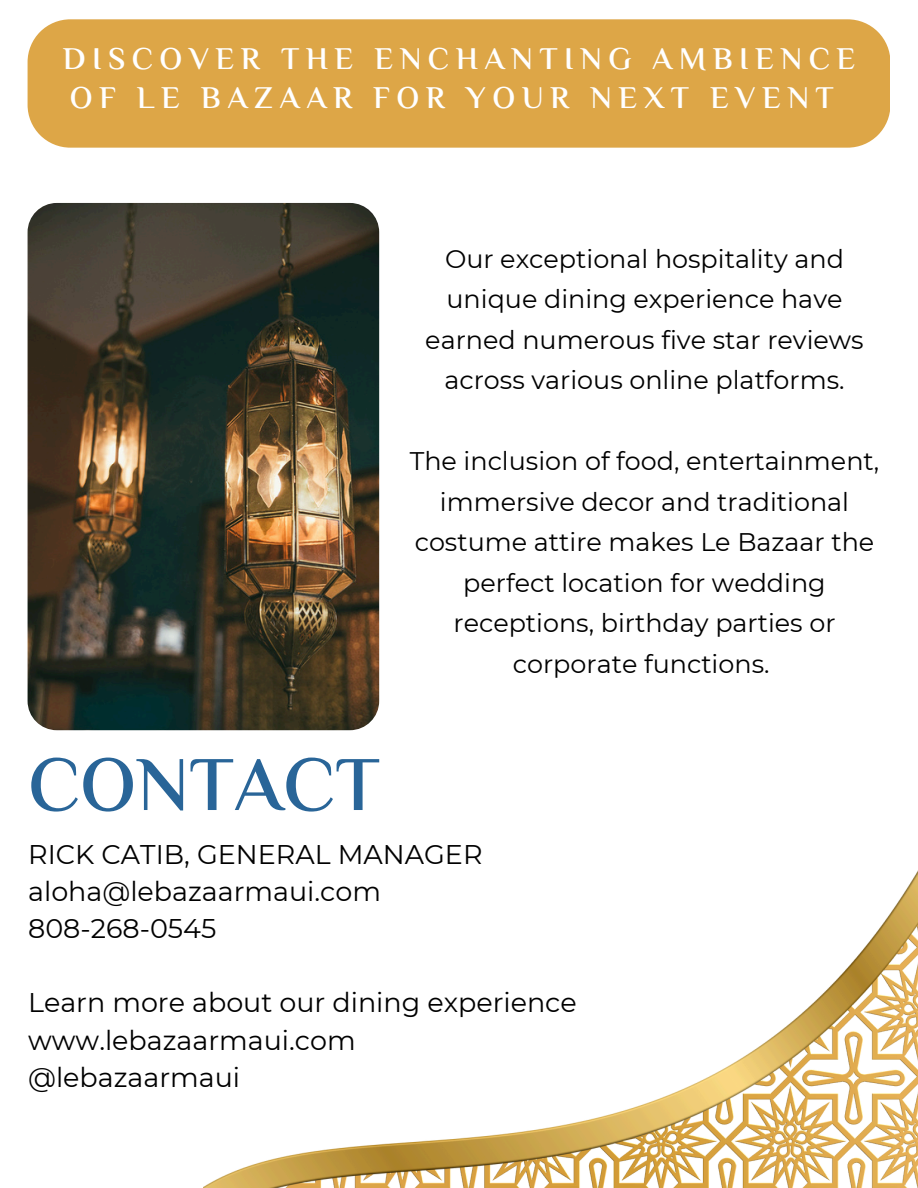
<style>
.page{position:relative;width:918px;height:1188px;background:#fff}
.page>*{position:absolute;margin:0;border:0;box-sizing:border-box;transform-origin:0 0}
.t1{font:600 77.1px "El Messiri";color:#296598}
.t2{font:600 31.5px/38.2px "El Messiri";letter-spacing:.21em;color:#fff}
.t3{font:27px "Montserrat";color:#000}
.t4{font:25.5px/40.5px "Montserrat";color:#000;text-align:center}
</style>
<div class="page">
<img style="left:204px;top:870px;width:714px;height:318px">
<div style="left:28px;top:19px;width:862px;height:129px;background:#dda647"></div>
<img style="left:28px;top:203px;width:351px;height:527px;border-radius:29px">
<h2 class="t2" style="left:63px;top:43px;width:794px">DISCOVER THE ENCHANTING AMBIENCE<br>OF LE BAZAAR FOR YOUR NEXT EVENT</h2>
<p class="t4" style="left:425px;top:238px;width:440px">Our exceptional hospitality and unique dining experience have earned numerous five star reviews across various online platforms.</p>
<p class="t4" style="left:410px;top:441px;width:471px">The inclusion of food, entertainment, immersive decor and traditional costume attire makes Le Bazaar the perfect location for wedding receptions, birthday parties or corporate functions.</p>
<p class="t1" style="left:28px;top:743px;width:353px">CONTACT</p>
<p class="t3" style="left:28px;top:838px;width:456px">RICK CATIB, GENERAL MANAGER</p>
<p class="t3" style="left:28px;top:875px;width:354px">aloha@lebazaarmaui.com</p>
<p class="t3" style="left:28px;top:912px;width:190px">808-268-0545</p>
<h1 class="t3" style="left:28px;top:986px;width:550px">Learn more about our dining experience</h1>
<p class="t3" style="left:28px;top:1023px;width:329px">www.lebazaarmaui.com</p>
<p class="t3" style="left:28px;top:1061px;width:214px">@lebazaarmaui</p>
</div>
